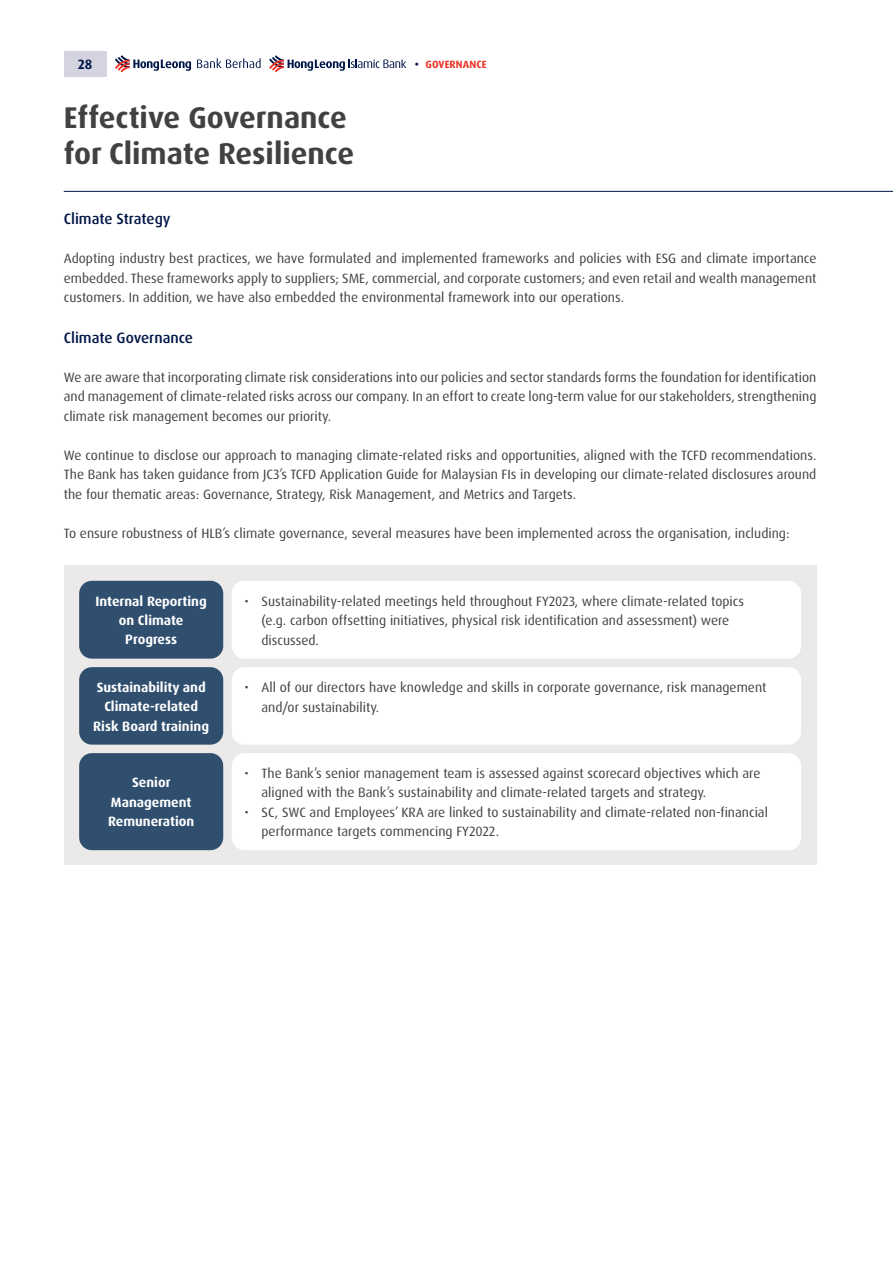
<style>
.page{position:relative;width:893px;height:1263px;background:#fff}
.page>*{position:absolute;margin:0;border:0;box-sizing:border-box;transform-origin:0 0}
.t1{font:700 30px/36px "Dax OT";color:#414042}
.t2{font:500 15px "Dax OT";color:#001648}
.t3{font:13.5px/19.5px "Dax OT";color:#414042}
.t4{font:700 13.5px/19.5px "Dax OT";color:#fff;text-align:center}
.t5{font:700 13.5px "Dax OT";color:#001648}
.t6{font:700 10.5px "Dax OT";letter-spacing:.01em;color:#ee3124}
.s1{color:#001648}
</style>
<div class="page">
<hr style="left:64px;top:191px;width:829px;height:1px;background:#001648">
<div style="left:64px;top:51px;width:42px;height:26px;background:#d3d4e0"></div>
<svg style="left:197px;top:58px;width:64px;height:10px"></svg>
<svg style="left:115px;top:55px;width:76px;height:17px"></svg>
<svg style="left:269px;top:55px;width:137px;height:17px"></svg>
<div style="left:64px;top:566px;width:752px;height:299px;background:#eceae8"></div>
<div style="left:232px;top:581px;width:569px;height:78px;background:#fff;border-radius:13px"></div>
<div style="left:79px;top:581px;width:144px;height:78px;background:#304f6f;border-radius:13px"></div>
<div style="left:232px;top:667px;width:569px;height:78px;background:#fff;border-radius:13px"></div>
<div style="left:79px;top:667px;width:144px;height:78px;background:#304f6f;border-radius:13px"></div>
<div style="left:232px;top:753px;width:569px;height:97px;background:#fff;border-radius:13px"></div>
<div style="left:79px;top:753px;width:144px;height:97px;background:#304f6f;border-radius:13px"></div>
<p class="t5" style="left:78px;top:56px;width:16px">28</p>
<p class="t6" style="left:415px;top:58px;width:73px"><span class="s1">•</span> GOVERNANCE</p>
<h1 class="t1" style="left:64px;top:100px;width:292px">Effective Governance for Climate Resilience</h1>
<p class="t2" style="left:64px;top:210px;width:108px">Climate Strategy</p>
<p class="t3" style="left:64px;top:249px;width:754px;text-align:justify">Adopting industry best practices, we have formulated and implemented frameworks and policies with ESG and climate importance embedded. These frameworks apply to suppliers; SME, commercial, and corporate customers; and even retail and wealth management customers. In addition, we have also embedded the environmental framework into our operations.</p>
<p class="t2" style="left:64px;top:328px;width:131px">Climate Governance</p>
<p class="t3" style="left:64px;top:368px;width:754px;text-align:justify">We are aware that incorporating climate risk considerations into our policies and sector standards forms the foundation for identification and management of climate-related risks across our company. In an effort to create long-term value for our stakeholders, strengthening climate risk management becomes our priority.</p>
<p class="t3" style="left:64px;top:446px;width:754px;text-align:justify">We continue to disclose our approach to managing climate-related risks and opportunities, aligned with the TCFD recommendations.<br>The Bank has taken guidance from JC3’s TCFD Application Guide for Malaysian FIs in developing our climate-related disclosures around the four thematic areas: Governance, Strategy, Risk Management, and Metrics and Targets.</p>
<p class="t3" style="left:64px;top:524px;width:727px">To ensure robustness of HLB’s climate governance, several measures have been implemented across the organisation, including:</p>
<p class="t4" style="left:96px;top:591px;width:113px">Internal Reporting on Climate<br>Progress</p>
<p class="t4" style="left:93px;top:677px;width:117px">Sustainability and<br>Climate-related<br>Risk Board training</p>
<p class="t4" style="left:108px;top:773px;width:88px">Senior<br>Management<br>Remuneration</p>
<p class="t3" style="left:261px;top:591px;width:484px;text-indent:-17px">• Sustainability-related meetings held throughout FY2023, where climate-related topics (e.g. carbon offsetting initiatives, physical risk identification and assessment) were discussed.</p>
<p class="t3" style="left:261px;top:678px;width:506px;text-indent:-17px">• All of our directors have knowledge and skills in corporate governance, risk management and/or sustainability.</p>
<p class="t3" style="left:261px;top:764px;width:500px;text-indent:-17px">• The Bank’s senior management team is assessed against scorecard objectives which are aligned with the Bank’s sustainability and climate-related targets and strategy.</p>
<p class="t3" style="left:261px;top:803px;width:508px;text-indent:-17px">• SC, SWC and Employees’ KRA are linked to sustainability and climate-related non-financial performance targets commencing FY2022.</p>
</div>
